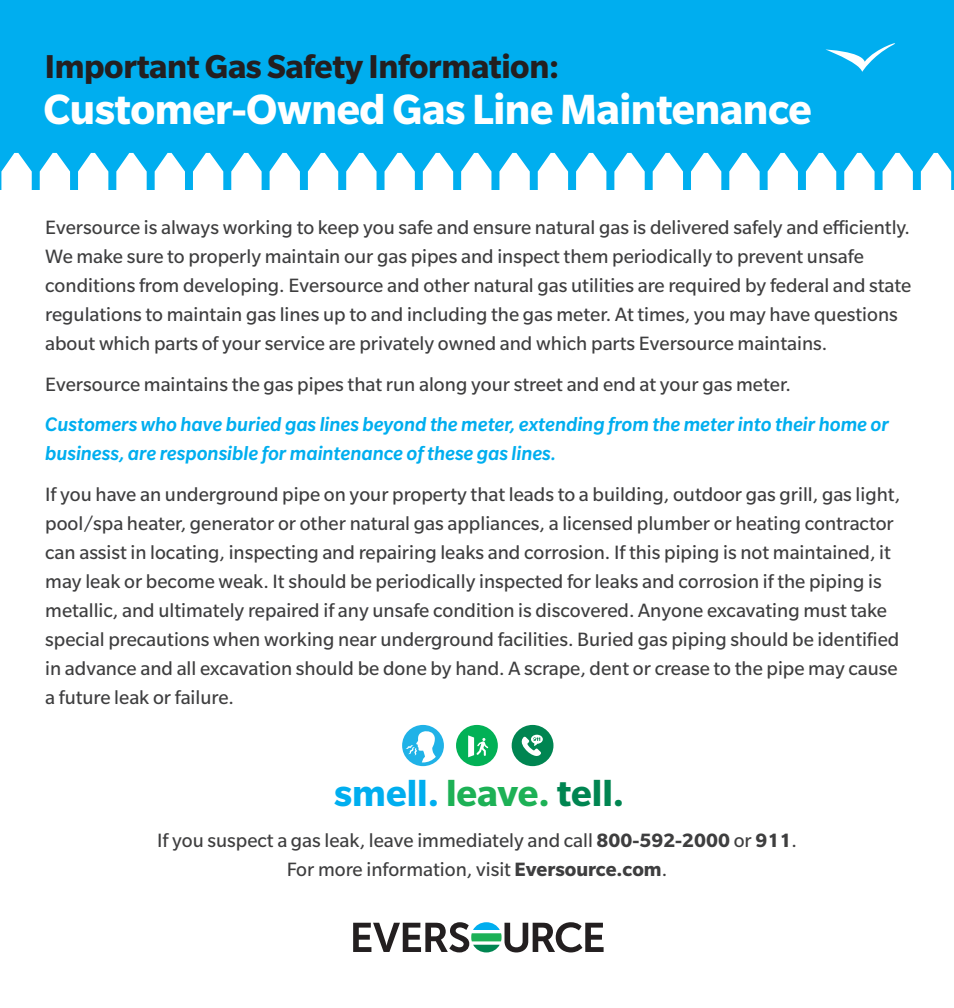
<style>
.page{position:relative;width:954px;height:1008px;background:#fff}
.page>*{position:absolute;margin:0;border:0;box-sizing:border-box;transform-origin:0 0}
.t1{font:700 46px "Slate Pro";letter-spacing:-.01em;color:#fff}
.t2{font:900 43.6px "Slate Pro";color:#20b2e7}
.t3{font:700 40px "Slate Pro";color:#00aeef}
.t4{font:700 36px "Slate Pro";letter-spacing:-.01em;color:#231f20}
.t5{font:italic 500 21.2px/29px "Slate Pro";color:#00aeef}
.t6{font:21px/29px "Slate Pro";color:#3e3e3f}
.s1{color:#02b156}
.s2{color:#008551}
.s3{font-weight:700}
.s4{color:#1db156}
</style>
<div class="page">
<svg style="left:353px;top:922px;width:251px;height:30px"></svg>
<div style="left:0;top:0;width:954px;height:190px;background:#00aeef"></div>
<svg style="left:1px;top:153px;width:31px;height:37px"></svg>
<svg style="left:40px;top:153px;width:30px;height:37px"></svg>
<svg style="left:78px;top:153px;width:30px;height:37px"></svg>
<svg style="left:116px;top:153px;width:31px;height:37px"></svg>
<svg style="left:155px;top:153px;width:30px;height:37px"></svg>
<svg style="left:193px;top:153px;width:30px;height:37px"></svg>
<svg style="left:231px;top:153px;width:31px;height:37px"></svg>
<svg style="left:270px;top:153px;width:30px;height:37px"></svg>
<svg style="left:308px;top:153px;width:30px;height:37px"></svg>
<svg style="left:346px;top:153px;width:31px;height:37px"></svg>
<svg style="left:385px;top:153px;width:30px;height:37px"></svg>
<svg style="left:423px;top:153px;width:30px;height:37px"></svg>
<svg style="left:461px;top:153px;width:30px;height:37px"></svg>
<svg style="left:499px;top:153px;width:31px;height:37px"></svg>
<svg style="left:538px;top:153px;width:30px;height:37px"></svg>
<svg style="left:576px;top:153px;width:30px;height:37px"></svg>
<svg style="left:614px;top:153px;width:31px;height:37px"></svg>
<svg style="left:653px;top:153px;width:30px;height:37px"></svg>
<svg style="left:691px;top:153px;width:30px;height:37px"></svg>
<svg style="left:729px;top:153px;width:31px;height:37px"></svg>
<svg style="left:768px;top:153px;width:30px;height:37px"></svg>
<svg style="left:806px;top:153px;width:30px;height:37px"></svg>
<svg style="left:844px;top:153px;width:31px;height:37px"></svg>
<svg style="left:883px;top:153px;width:30px;height:37px"></svg>
<svg style="left:921px;top:153px;width:30px;height:37px"></svg>
<svg style="left:825px;top:43px;width:70px;height:29px"></svg>
<div style="left:456px;top:725px;width:42px;height:41px;background:#02b156;border-radius:50%"></div>
<svg style="left:468px;top:735px;width:20px;height:22px"></svg>
<div style="left:512px;top:725px;width:41px;height:41px;background:#008551;border-radius:50%"></div>
<svg style="left:521px;top:735px;width:22px;height:21px"></svg>
<div style="left:402px;top:725px;width:42px;height:41px;background:#20b2e7;border-radius:50%"></div>
<svg style="left:406px;top:730px;width:30px;height:32px"></svg>
<h3 class="t4" style="left:45px;top:46px;width:516px">Important Gas Safety Information:</h3>
<h1 class="t1" style="left:43px;top:83px;width:770px">Customer-Owned Gas Line Maintenance</h1>
<p class="t6" style="left:45px;top:212px;width:868px">Eversource is always working to keep you safe and ensure natural gas is delivered safely and efficiently.<br>We make sure to properly maintain our gas pipes and inspect them periodically to prevent unsafe conditions from developing. Eversource and other natural gas utilities are required by federal and state regulations to maintain gas lines up to and including the gas meter. At times, you may have questions about which parts of your service are privately owned and which parts Eversource maintains.</p>
<p class="t6" style="left:45px;top:369px;width:747px">Eversource maintains the gas pipes that run along your street and end at your gas meter.</p>
<p class="t5" style="left:45px;top:410px;width:845px">Customers who have buried gas lines beyond the meter, extending from the meter into their home or business, are responsible for maintenance of these gas lines.</p>
<p class="t6" style="left:45px;top:480px;width:857px">If you have an underground pipe on your property that leads to a building, outdoor gas grill, gas light, pool/spa heater, generator or other natural gas appliances, a licensed plumber or heating contractor can assist in locating, inspecting and repairing leaks and corrosion. If this piping is not maintained, it may leak or become weak. It should be periodically inspected for leaks and corrosion if the piping is metallic, and ultimately repaired if any unsafe condition is discovered. Anyone excavating must take special precautions when working near underground facilities. Buried gas piping should be identified in advance and all excavation should be done by hand. A scrape, dent or crease to the pipe may cause a future leak or failure.</p>
<h2 class="t2" style="left:311px;top:764px;width:333px">smell. <span class="s1">leave.</span> <span class="s2">tell.</span></h2>
<p class="t6" style="left:157px;top:825px;width:641px;text-align:center">If you suspect a gas leak, leave immediately and call <span class="s3">800-592-2000</span> or <span class="s3">911</span>.<br>For more information, visit <span class="s3">Eversource.com</span>.</p>
<h3 class="t3" style="left:334px;top:771px;width:292px">smell. <span class="s4">leave.</span> <span class="s2">tell.</span></h3>
</div>
